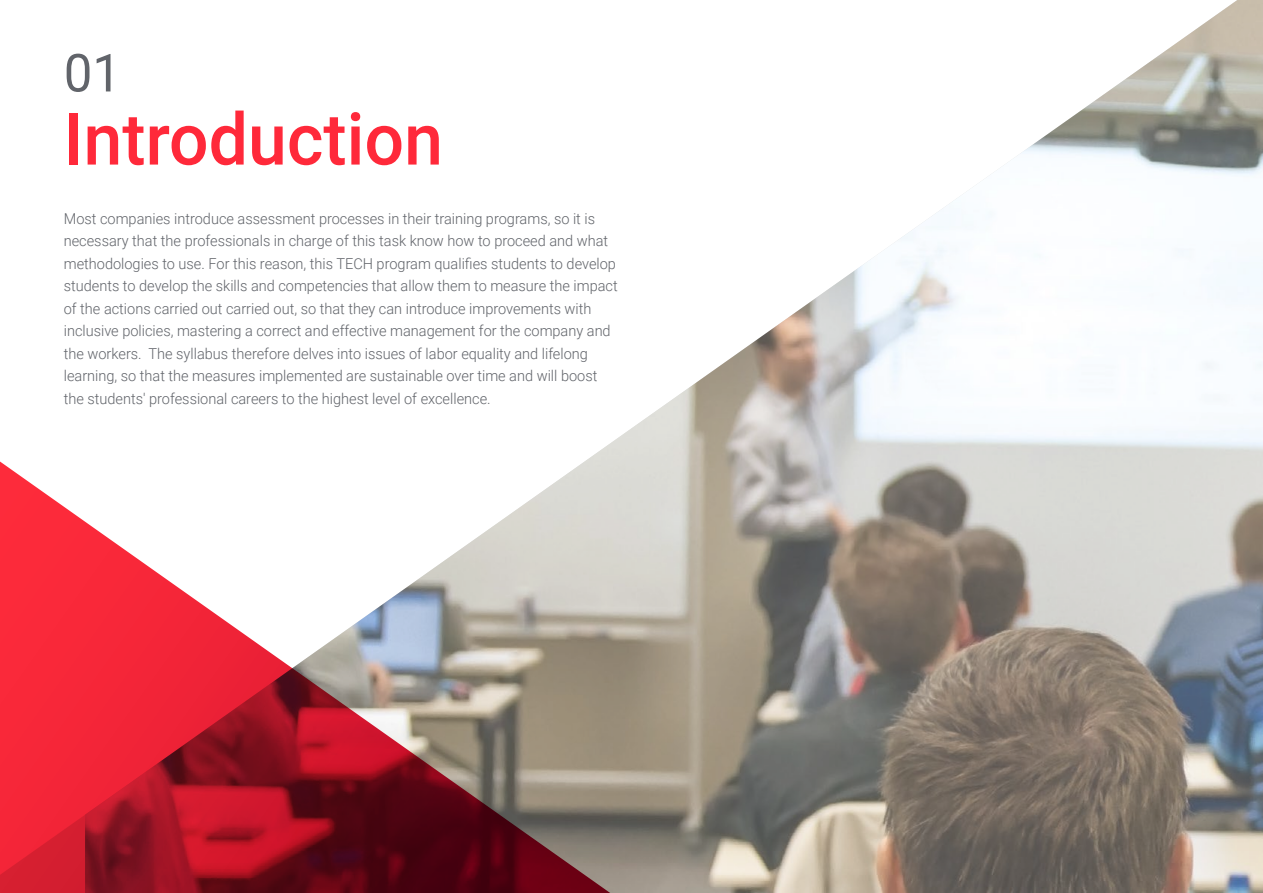
<style>
.page{position:relative;width:1263px;height:893px;background:#fff}
.page>*{position:absolute;margin:0;border:0;box-sizing:border-box;transform-origin:0 0}
.t1{font:500 72px "Roboto";color:#ff293a}
.t2{font:52.5px "Roboto";color:#61646a}
.t3{font:300 15px/22.5px "Roboto";color:#61646a}
</style>
<div class="page">
<img style="left:607px;top:0;width:656px;height:893px">
<svg style="left:0;top:446px;width:640px;height:447px"></svg>
<h2 class="t2" style="left:64px;top:36px;width:59px">01</h2>
<h1 class="t1" style="left:64px;top:89px;width:381px">Introduction</h1>
<p class="t3" style="left:64px;top:207px;width:555px">Most companies introduce assessment processes in their training programs, so it is necessary that the professionals in charge of this task know how to proceed and what methodologies to use. For this reason, this TECH program qualifies students to develop students to develop the skills and competencies that allow them to measure the impact of the actions carried out carried out, so that they can introduce improvements with inclusive policies, mastering a correct and effective management for the company and the workers. The syllabus therefore delves into issues of labor equality and lifelong learning, so that the measures implemented are sustainable over time and will boost the students' professional careers to the highest level of excellence.</p>
</div>
